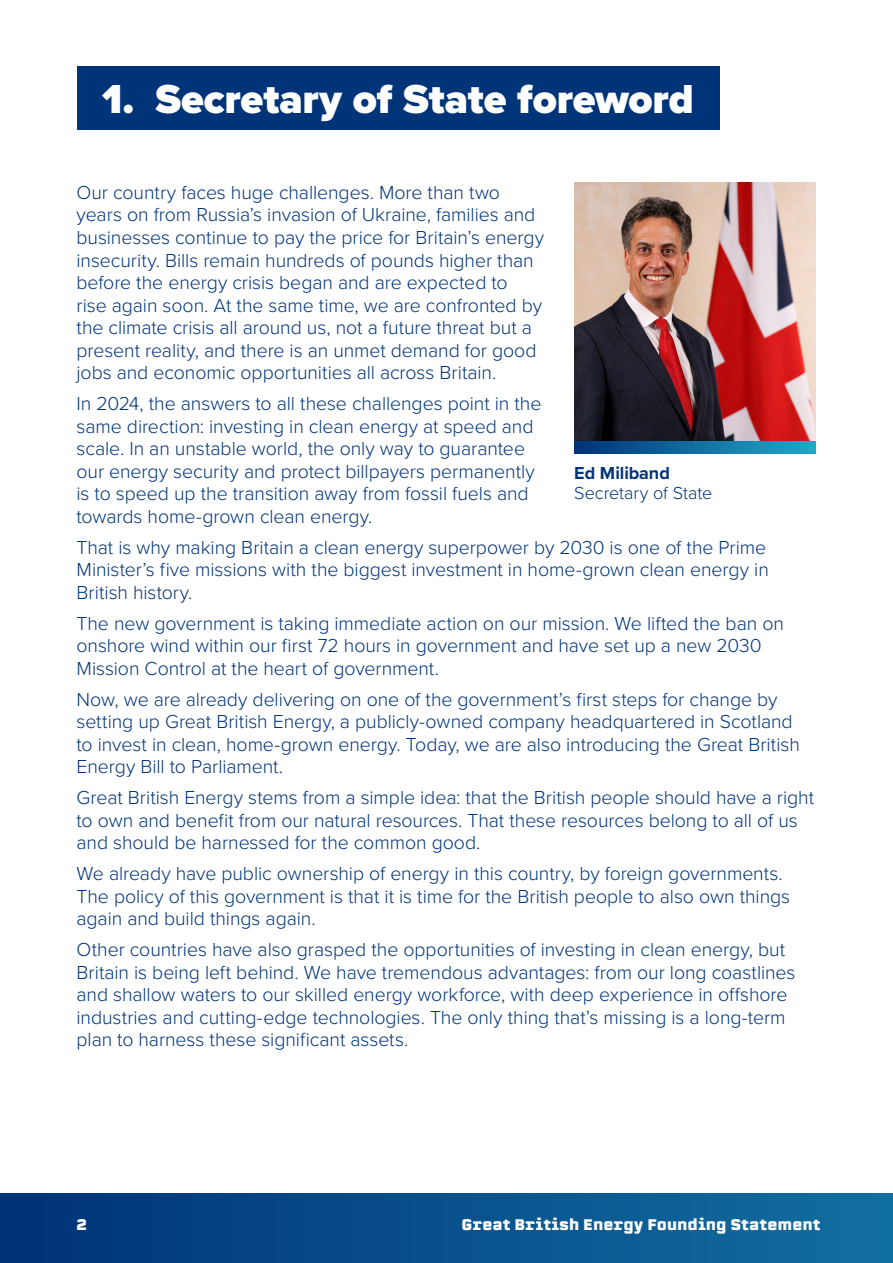
<style>
.page{position:relative;width:893px;height:1263px;background:#fff}
.page>*{position:absolute;margin:0;border:0;box-sizing:border-box;transform-origin:0 0}
.Heading_2_Numbered{font:900 42px "Proxima Nova";letter-spacing:-.005em;color:#fff}
.t1{font:300 19.5px/22.5px "Proxima Nova";letter-spacing:-.005em;color:#003479}
.t2{font:300 18px/20.1px "Proxima Nova";letter-spacing:-.005em;color:#003479}
.t3{font:900 15px "Erbaum";color:#fff}
.s1{font-weight:700}
</style>
<div class="page">
<div style="left:0;top:1193px;width:893px;height:70px;background:linear-gradient(to right,#003277,#126fa1)"></div>
<div style="left:77px;top:67px;width:642px;height:63px;background:#003479"></div>
<img style="left:574px;top:183px;width:242px;height:258px">
<svg style="left:574px;top:441px;width:242px;height:13px"></svg>
<h2 class="Heading_2_Numbered" style="left:102px;top:67px;width:593px">1. Secretary of State foreword</h2>
<p class="t1" style="left:77px;top:180px;width:469px">Our country faces huge challenges. More than two years on from Russia’s invasion of Ukraine, families and businesses continue to pay the price for Britain’s energy insecurity. Bills remain hundreds of pounds higher than before the energy crisis began and are expected to<br>rise again soon. At the same time, we are confronted by the climate crisis all around us, not a future threat but a present reality, and there is an unmet demand for good jobs and economic opportunities all across Britain.</p>
<p class="t1" style="left:77px;top:391px;width:466px">In 2024, the answers to all these challenges point in the same direction: investing in clean energy at speed and scale. In an unstable world, the only way to guarantee our energy security and protect billpayers permanently is to speed up the transition away from fossil fuels and towards home‑grown clean energy.</p>
<p class="t1" style="left:77px;top:535px;width:694px">That is why making Britain a clean energy superpower by 2030 is one of the Prime<br>Minister’s five missions with the biggest investment in home‑grown clean energy in<br>British history.</p>
<p class="t1" style="left:77px;top:611px;width:709px">The new government is taking immediate action on our mission. We lifted the ban on onshore wind within our first 72 hours in government and have set up a new 2030<br>Mission Control at the heart of government.</p>
<p class="t1" style="left:77px;top:687px;width:725px">Now, we are already delivering on one of the government’s first steps for change by setting up Great British Energy, a publicly‑owned company headquartered in Scotland to invest in clean, home‑grown energy. Today, we are also introducing the Great British Energy Bill to Parliament.</p>
<p class="t1" style="left:77px;top:785px;width:739px">Great British Energy stems from a simple idea: that the British people should have a right to own and benefit from our natural resources. That these resources belong to all of us and should be harnessed for the common good.</p>
<p class="t1" style="left:77px;top:861px;width:715px">We already have public ownership of energy in this country, by foreign governments.<br>The policy of this government is that it is time for the British people to also own things again and build things again.</p>
<p class="t1" style="left:77px;top:937px;width:720px">Other countries have also grasped the opportunities of investing in clean energy, but Britain is being left behind. We have tremendous advantages: from our long coastlines and shallow waters to our skilled energy workforce, with deep experience in offshore industries and cutting‑edge technologies. The only thing that’s missing is a long‑term plan to harness these significant assets.</p>
<p class="t2" style="left:574px;top:461px;width:139px"><span class="s1">Ed Miliband<br></span>Secretary of State</p>
<p class="t3" style="left:77px;top:1213px;width:12px">2</p>
<p class="t3" style="left:461px;top:1213px;width:361px">Great British Energy Founding Statement</p>
</div>
